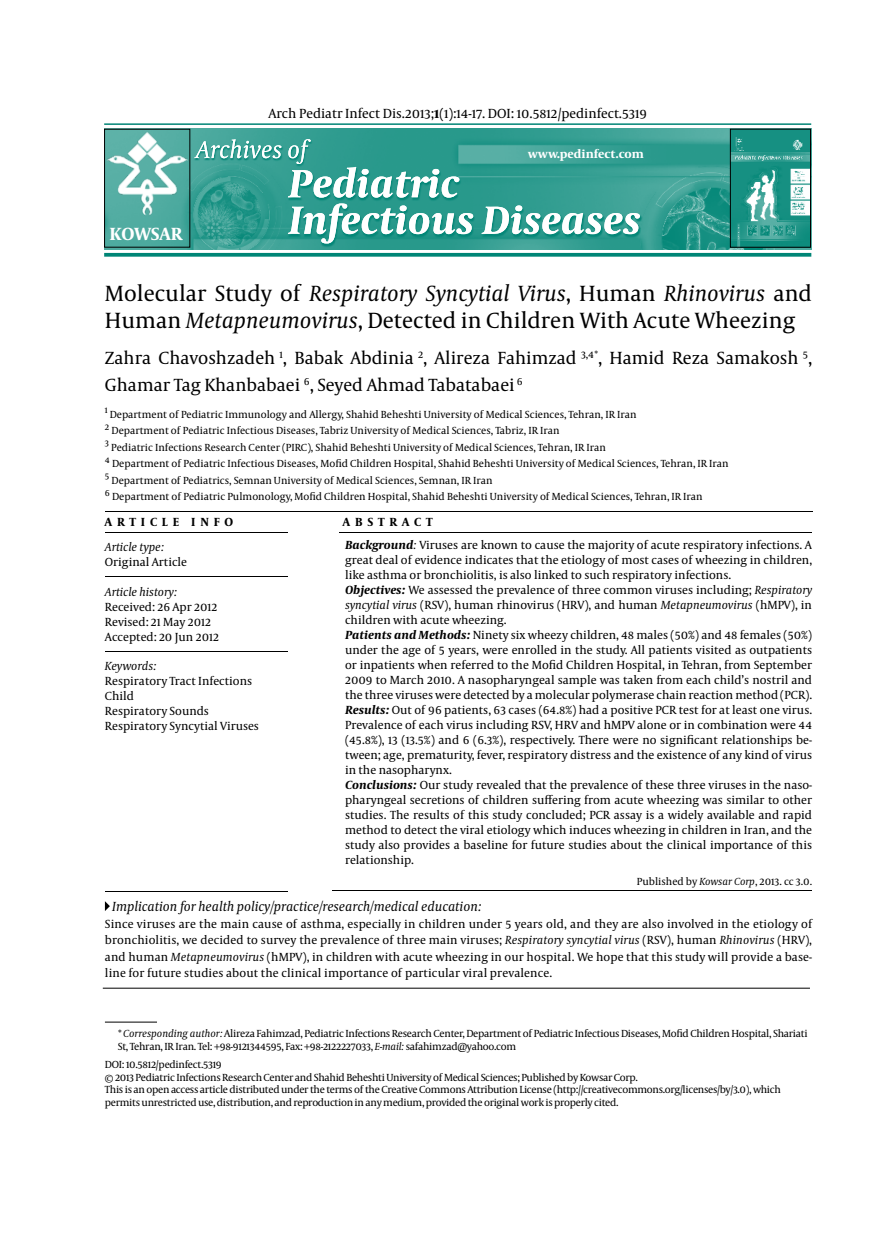
<style>
.page{position:relative;width:893px;height:1234px;background:#fff}
.page>*{position:absolute;margin:0;border:0;box-sizing:border-box;transform-origin:0 0}
.t1{font:22.5px/27px "Capitolium News";color:#000}
.t2{font:18px/27px "Capitolium News";color:#000}
.t3{font:700 18px "Capitolium News";color:#fff}
.t4{font:13.5px "Capitolium News";color:#000}
.t5{font:italic 13.5px "Capitolium News";color:#000}
.t6{font:12px/15px "Capitolium News";color:#000}
.t7{font:italic 12px "Capitolium News";color:#000}
.t8{font:700 12px "Capitolium News";letter-spacing:.4em;color:#000}
.t9{font:700 12px "Capitolium News";color:#fff}
.t10{font:10.5px/16.5px "Capitolium News";color:#000}
.t11{font:10.5px/12.6px "Capitolium News";letter-spacing:-.03em;color:#000}
.t12{font:10.5px/13.5px "Capitolium News";letter-spacing:-.025em;color:#000}
.s1{font-weight:700}
.s2{font-style:italic}
.s3{font-weight:700;font-style:italic}
</style>
<div class="page">
<img style="left:105px;top:128px;width:706px;height:122px">
<img style="left:106px;top:131px;width:82px;height:86px">
<div style="left:104px;top:129px;width:86px;height:118px;border:1px solid #000"></div>
<hr style="left:104px;top:253px;width:707px;height:3px;background:#008576">
<hr style="left:104px;top:123px;width:707px;height:2px;background:#008576">
<img style="left:732px;top:131px;width:77px;height:114px">
<div style="left:730px;top:129px;width:81px;height:118px;border:1px solid #000"></div>
<hr style="left:105px;top:511px;width:707px;height:1px;background:#000">
<hr style="left:105px;top:650px;width:183px;height:1px;background:#000">
<hr style="left:105px;top:890px;width:183px;height:1px;background:#000">
<hr style="left:105px;top:576px;width:183px;height:1px;background:#000">
<hr style="left:105px;top:531px;width:183px;height:1px;background:#000">
<svg style="left:105px;top:901px;width:5px;height:9px"></svg>
<hr style="left:340px;top:532px;width:472px;height:1px;background:#000">
<hr style="left:332px;top:889px;width:480px;height:1px;background:#000">
<hr style="left:105px;top:1021px;width:52px;height:1px;background:#000">
<hr style="left:103px;top:987px;width:707px;height:1px;background:#000">
<p class="t4" style="left:268px;top:106px;width:380px">Arch Pediatr Infect Dis.2013;<span class="s1">1</span>(1):14-17. DOI: 10.5812/pedinfect.5319</p>
<h2 class="t3" style="left:109px;top:223px;width:75px">KOWSAR</h2>
<p class="t9" style="left:528px;top:147px;width:118px">www.pedinfect.com</p>
<h1 class="t1" style="left:105px;top:279px;width:709px">Molecular Study of <span class="s2">Respiratory Syncytial Virus</span>, Human <span class="s2">Rhinovirus</span> and<br>Human <span class="s2">Metapneumovirus</span>, Detected in Children With Acute Wheezing</h1>
<h2 class="t2" style="left:105px;top:344px;width:709px">Zahra Chavoshzadeh <sup>1</sup>, Babak Abdinia <sup>2</sup>, Alireza Fahimzad <sup>3,4*</sup>, Hamid Reza Samakosh <sup>5</sup>,<br>Ghamar Tag Khanbabaei <sup>6</sup>, Seyed Ahmad Tabatabaei <sup>6</sup></h2>
<p class="t10" style="left:105px;top:406px;width:625px"><sup>1</sup> Department of Pediatric Immunology and Allergy, Shahid Beheshti University of Medical Sciences, Tehran, IR Iran<br><sup>2</sup> Department of Pediatric Infectious Diseases, Tabriz University of Medical Sciences, Tabriz, IR Iran<br><sup>3</sup> Pediatric Infections Research Center (PIRC), Shahid Beheshti University of Medical Sciences, Tehran, IR Iran<br><sup>4</sup> Department of Pediatric Infectious Diseases, Mofid Children Hospital, Shahid Beheshti University of Medical Sciences, Tehran, IR Iran <sup>5</sup> Department of Pediatrics, Semnan University of Medical Sciences, Semnan, IR Iran<br><sup>6</sup> Department of Pediatric Pulmonology, Mofid Children Hospital, Shahid Beheshti University of Medical Sciences, Tehran, IR Iran</p>
<p class="t8" style="left:105px;top:515px;width:130px">ARTICLE INFO</p>
<p class="t8" style="left:343px;top:515px;width:91px">ABSTRACT</p>
<p class="t7" style="left:105px;top:540px;width:61px">Article type:</p>
<p class="t6" style="left:105px;top:554px;width:84px">Original Article</p>
<p class="t7" style="left:105px;top:584px;width:74px">Article history:</p>
<p class="t6" style="left:105px;top:599px;width:116px">Received: 26 Apr 2012<br>Revised: 21 May 2012<br>Accepted: 20 Jun 2012</p>
<p class="t7" style="left:105px;top:659px;width:53px">Keywords:</p>
<p class="t6" style="left:105px;top:673px;width:156px">Respiratory Tract Infections<br>Child<br>Respiratory Sounds<br>Respiratory Syncytial Viruses</p>
<p class="t6" style="left:345px;top:537px;width:469px"><span class="s3">Background</span><span class="s2">:</span> Viruses are known to cause the majority of acute respiratory infections. A great deal of evidence indicates that the etiology of most cases of wheezing in children, like asthma or bronchiolitis, is also linked to such respiratory infections.<br><span class="s3">Objectives:</span> We assessed the prevalence of three common viruses including; <span class="s2">Respiratory syncytial virus</span> (RSV), human rhinovirus (HRV), and human <span class="s2">Metapneumovirus</span> (hMPV), in children with acute wheezing.<br><span class="s3">Patients and Methods:</span> Ninety six wheezy children, 48 males (50%) and 48 females (50%) under the age of 5 years, were enrolled in the study. All patients visited as outpatients or inpatients when referred to the Mofid Children Hospital, in Tehran, from September 2009 to March 2010. A nasopharyngeal sample was taken from each child’s nostril and the three viruses were detected by a molecular polymerase chain reaction method (PCR).<br><span class="s3">Results:</span> Out of 96 patients, 63 cases (64.8%) had a positive PCR test for at least one virus.<br>Prevalence of each virus including RSV, HRV and hMPV alone or in combination were 44 (45.8%), 13 (13.5%) and 6 (6.3%), respectively. There were no significant relationships be&shy;tween; age, prematurity, fever, respiratory distress and the existence of any kind of virus in the nasopharynx.<br><span class="s3">Conclusions:</span> Our study revealed that the prevalence of these three viruses in the naso&shy;pharyngeal secretions of children suffering from acute wheezing was similar to other studies. The results of this study concluded; PCR assay is a widely available and rapid method to detect the viral etiology which induces wheezing in children in Iran, and the study also provides a baseline for future studies about the clinical importance of this relationship.</p>
<p class="t10" style="left:637px;top:872px;width:177px">Published by <span class="s2">Kowsar Corp</span>, 2013. cc 3.0.</p>
<p class="t5" style="left:112px;top:898px;width:371px">Implication for health policy/practice/research/medical education:</p>
<p class="t6" style="left:105px;top:915px;width:709px;line-height:16.5px;text-align:justify">Since viruses are the main cause of asthma, especially in children under 5 years old, and they are also involved in the etiology of bronchiolitis, we decided to survey the prevalence of three main viruses; <span class="s2">Respiratory syncytial virus</span> (RSV), human <span class="s2">Rhinovirus</span> (HRV), and human <span class="s2">Metapneumovirus</span> (hMPV), in children with acute wheezing in our hospital. We hope that this study will provide a base&shy;line for future studies about the clinical importance of particular viral prevalence.</p>
<p class="t12" style="left:118px;top:1025px;width:692px">* <span class="s2">Corresponding author:</span> Alireza Fahimzad, Pediatric Infections Research Center, Department of Pediatric Infectious Diseases, Mofid Children Hospital, Shariati<br>St, Tehran, IR Iran. Tel: +98-9121344595, Fax: +98-2122227033, <span class="s2">E-mail:</span> safahimzad@yahoo.com</p>
<p class="t11" style="left:105px;top:1057px;width:677px">DOI: 10.5812/pedinfect.5319<br>© 2013 Pediatric Infections Research Center and Shahid Beheshti University of Medical Sciences; Published by Kowsar Corp.<br>This is an open access article distributed under the terms of the Creative Commons Attribution License (http://creativecommons.org/licenses/by/3.0), which permits unrestricted use, distribution, and reproduction in any medium, provided the original work is properly cited.</p>
</div>
